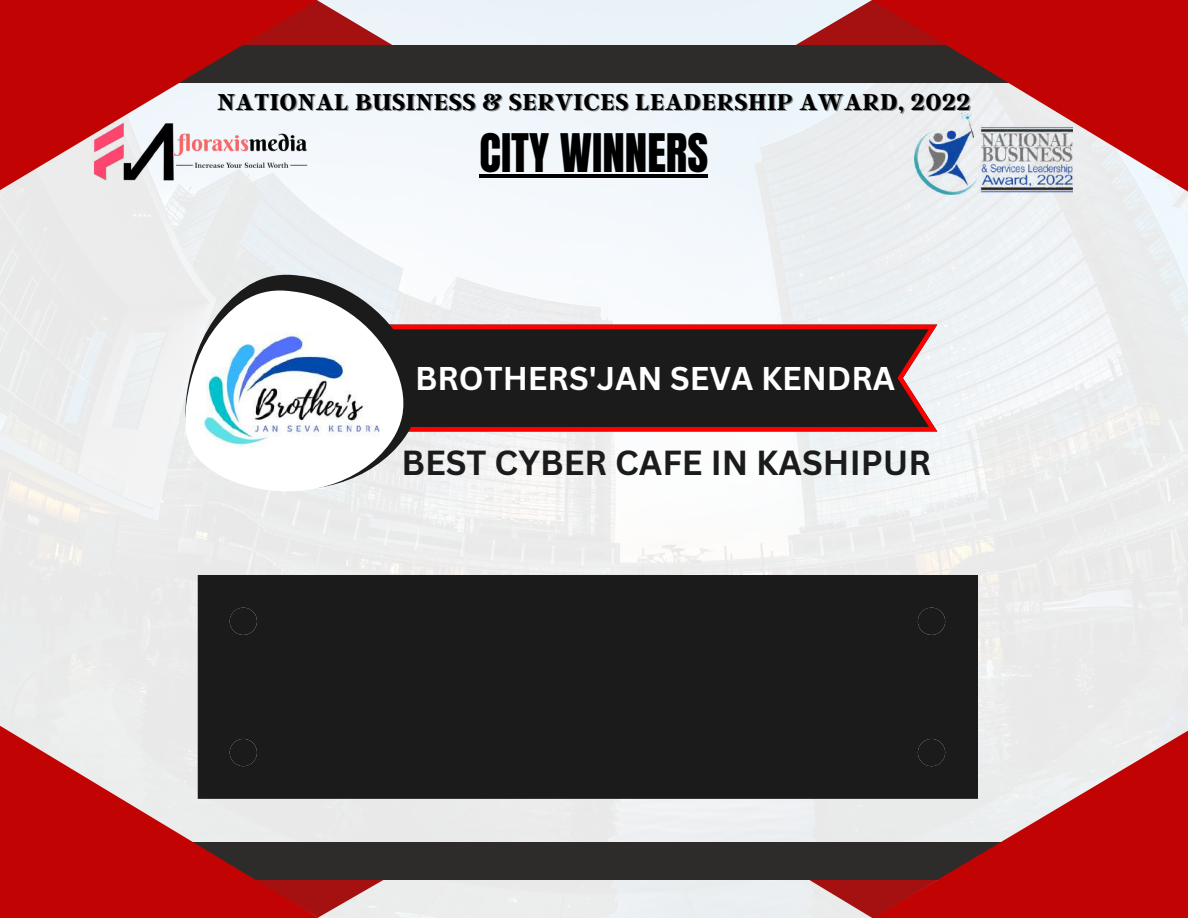
<style>
.page{position:relative;width:1188px;height:918px;background:#fff}
.page>*{position:absolute;margin:0;border:0;box-sizing:border-box;transform-origin:0 0}
.t1{font:45.15px "Anton";color:#000}
.t2{font:700 33.9px "Canva Sans";color:#1b1b1b}
.t3{font:700 32.1px "Canva Sans";color:#fff}
.t4{font:700 25.65px "Argent CF";letter-spacing:.02em;color:#000}
</style>
<div class="page">
<img style="left:0;top:0;width:1188px;height:918px">
<svg style="left:795px;top:0;width:76px;height:45px"></svg>
<svg style="left:318px;top:0;width:78px;height:46px"></svg>
<div style="left:0;top:46px;width:1188px;height:37px;background:#2e2c2b"></div>
<svg style="left:0;top:0;width:318px;height:223px;fill:#c10303"></svg>
<svg style="left:327px;top:879px;width:69px;height:39px"></svg>
<svg style="left:795px;top:879px;width:78px;height:39px"></svg>
<div style="left:0;top:842px;width:1188px;height:37px;background:#2e2c2b"></div>
<svg style="left:0;top:695px;width:327px;height:223px;fill:#c10303"></svg>
<svg style="left:871px;top:0;width:317px;height:223px;fill:#c10303"></svg>
<svg style="left:422px;top:325px;width:515px;height:106px"></svg>
<svg style="left:184px;top:270px;width:238px;height:229px;fill:#e9ebec"></svg>
<img style="left:184px;top:286px;width:222px;height:214px">
<div style="left:198px;top:575px;width:780px;height:224px;background:#1b1b1b"></div>
<div style="left:230px;top:608px;width:27px;height:27px;background:#1b1b1b;border-radius:50%"></div>
<div style="left:918px;top:608px;width:27px;height:27px;background:#1b1b1b;border-radius:50%"></div>
<div style="left:230px;top:739px;width:27px;height:27px;background:#1b1b1b;border-radius:50%"></div>
<svg style="left:873px;top:683px;width:315px;height:235px"></svg>
<hr style="left:480px;top:174px;width:228px;height:4px;background:#000">
<img style="left:92px;top:117px;width:226px;height:66px">
<img style="left:914px;top:113px;width:159px;height:82px">
<p class="t4" style="left:217px;top:85px;width:755px">NATIONAL BUSINESS &amp; SERVICES LEADERSHIP AWARD, 2022</p>
<h1 class="t1" style="left:480px;top:120px;width:230px">CITY WINNERS</h1>
<p class="t3" style="left:415px;top:356px;width:482px">BROTHERS'JAN SEVA KENDRA</p>
<h2 class="t2" style="left:401px;top:439px;width:531px">BEST CYBER CAFE IN KASHIPUR</h2>
</div>
